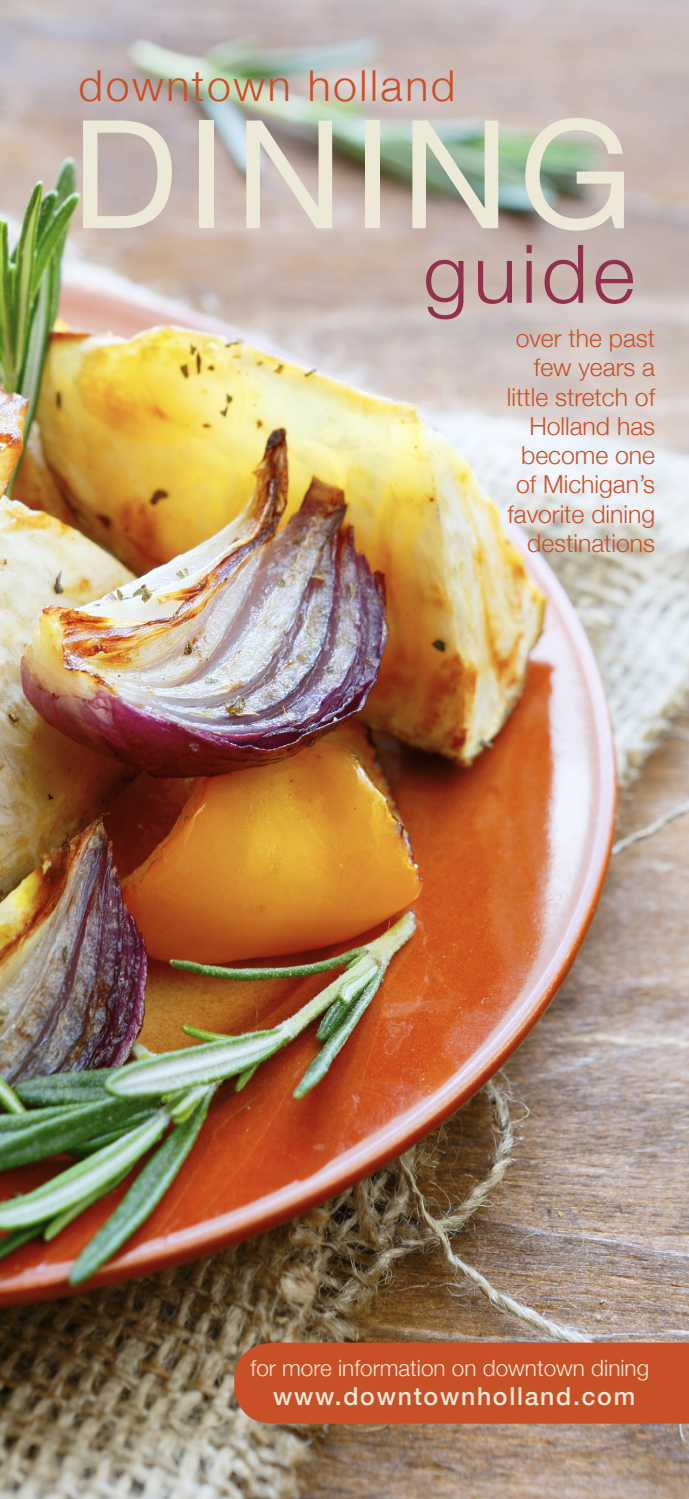
<style>
.page{position:relative;width:689px;height:1499px;background:#fff}
.page>*{position:absolute;margin:0;border:0;box-sizing:border-box;transform-origin:0 0}
.restaurant_name{font:150.75px "Helvetica Neue";letter-spacing:.06em;color:#ecead6}
.restaurant_name-2{font:300 81px "Helvetica Neue";letter-spacing:.06em;color:#92314e}
.restaurant_name-3{font:300 42.75px "Helvetica Neue";letter-spacing:.06em;color:#c85027}
.t1{font:300 24.75px/29.2px "Helvetica Neue";color:#c85027;text-align:right}
.t2{font:500 24.75px "Helvetica Neue";letter-spacing:.07em;color:#ecead6}
.t3{font:300 22.5px "Helvetica Neue";color:#ecead6}
</style>
<div class="page">
<img style="left:0;top:1px;width:688px;height:1497px">
<div style="left:234px;top:1342px;width:454px;height:81px;background:#c85027"></div>
<p class="restaurant_name-3" style="left:79px;top:59px;width:378px">downtown holland</p>
<p class="restaurant_name" style="left:71px;top:85px;width:563px">DINING</p>
<p class="restaurant_name-2" style="left:423px;top:224px;width:213px">guide</p>
<p class="t1" style="left:507px;top:323px;width:150px">over the past few years a little stretch of<br>Holland has become one of Michigan’s favorite dining destinations</p>
<p class="t3" style="left:250px;top:1354px;width:400px">for more information on downtown dining</p>
<p class="t2" style="left:273px;top:1381px;width:363px">www.downtownholland.com</p>
</div>
